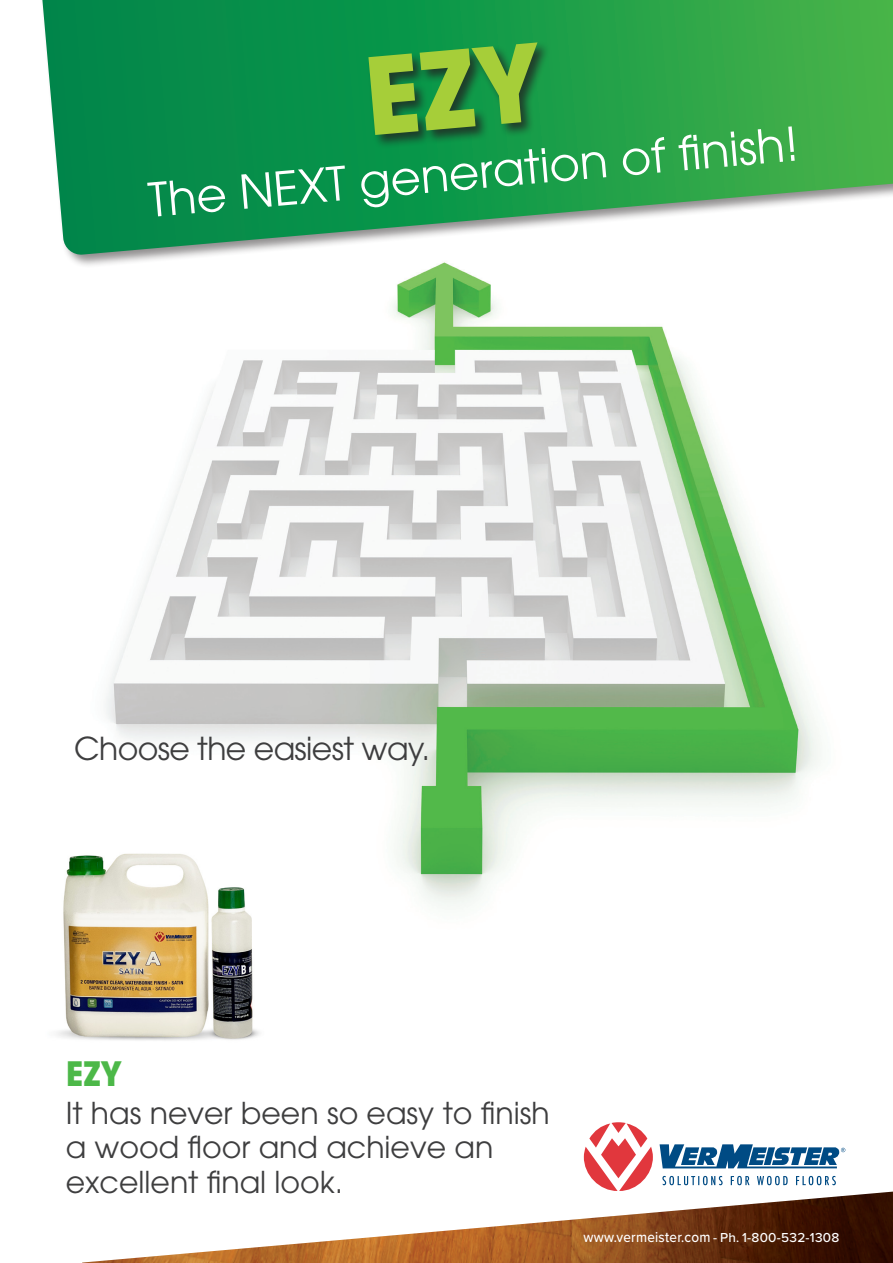
<style>
.page{position:relative;width:893px;height:1263px;background:#fff}
.page>*{position:absolute;margin:0;border:0;box-sizing:border-box;transform-origin:0 0}
.t1{font:46.5px "ITC Avant Garde Std";color:#fff}
.t2{font:700 33.45px "ITC Avant Garde Std";color:#4cb848}
.t3{font:31.5px "ITC Avant Garde Std";letter-spacing:-.02em;color:#3e3e3f}
.t4{font:30px/34.5px "ITC Avant Garde Std";color:#3e3e3f}
.t5{font:500 14.85px "Proxima Nova";letter-spacing:.02em;color:#fff;scale:.91 1}
.s1{font-size:13.5px}
</style>
<div class="page">
<img style="left:124px;top:269px;width:696px;height:637px">
<div style="left:33px;top:0;width:860px;height:269px;background:#231f20;opacity:.5"></div>
<svg style="left:42px;top:0;width:851px;height:255px"></svg>
<div style="left:366px;top:41px;width:185px;height:108px;background:#231f20;opacity:.75"></div>
<svg style="left:584px;top:1122px;width:69px;height:69px"></svg>
<svg style="left:660px;top:1144px;width:185px;height:24px"></svg>
<svg style="left:662px;top:1176px;width:174px;height:9px"></svg>
<img style="left:82px;top:1191px;width:811px;height:72px">
<img style="left:57px;top:643px;width:318px;height:398px">
<svg style="left:368px;top:42px;width:176px;height:93px"></svg>
<p class="t1" style="left:146px;top:171px;width:654px;rotate:-5deg">The NEXT generation of fi nish!</p>
<p class="t3" style="left:74px;top:728px;width:357px">Choose the easiest way.</p>
<p class="t2" style="left:66px;top:1051px;width:58px">EZY</p>
<p class="t4" style="left:66px;top:1095px;width:485px">It has never been so easy to finish a wood floor and achieve an excellent final look.</p>
<p class="t5" style="left:583px;top:1226px;width:283px">www.vermeister.com <span class="s1">- Ph. 1-800-532-1308</span></p>
</div>
